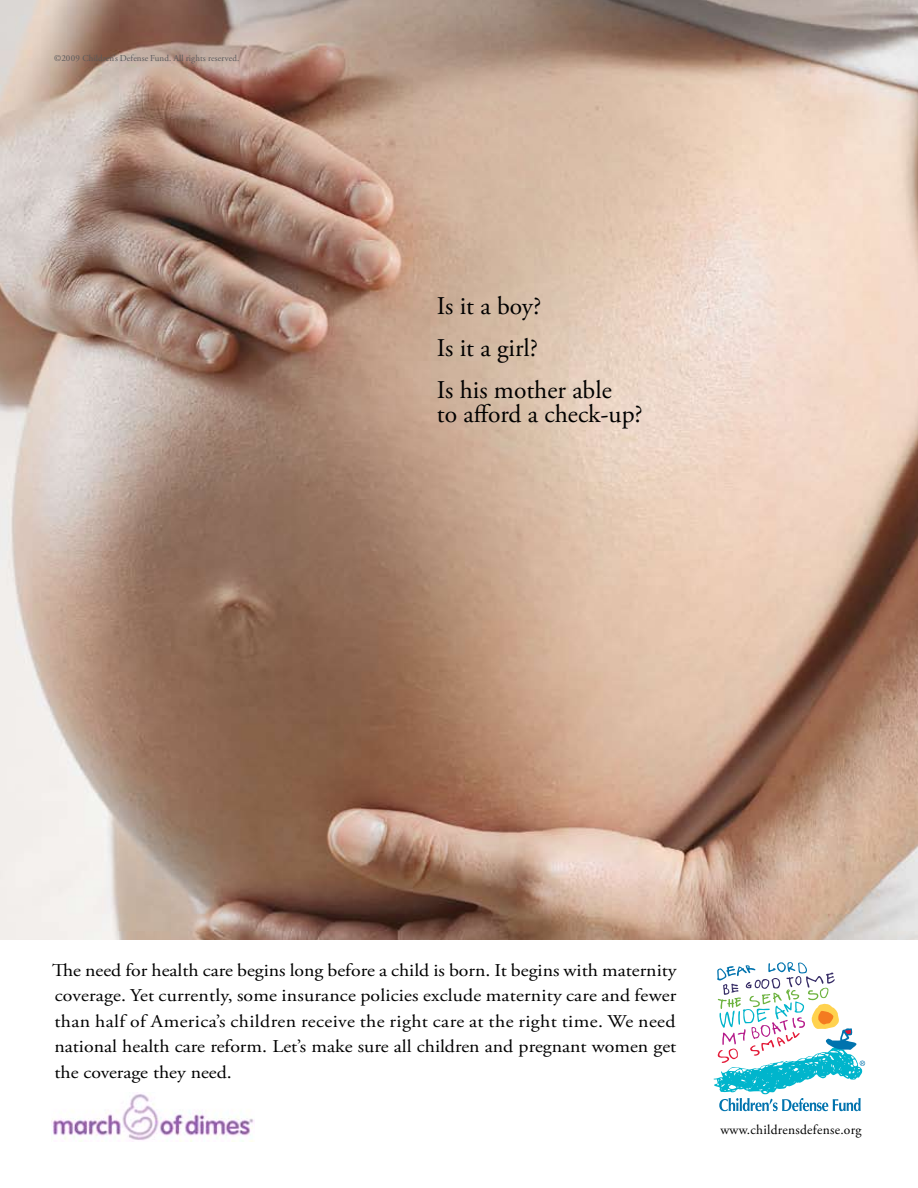
<style>
.page{position:relative;width:918px;height:1188px;background:#fff}
.page>*{position:absolute;margin:0;border:0;box-sizing:border-box;transform-origin:0 0}
.t1{font:25.5px/42px "Adobe Garamond Pro";color:#000}
.t2{font:18px/25.5px "Adobe Garamond Pro";color:#000;text-align:justify;scale:1.1 1}
.t3{font:13.5px "Adobe Garamond Pro";letter-spacing:.02em;color:#000}
.t4{font:9px "Adobe Garamond Pro";letter-spacing:.01em;color:#58595b}
</style>
<div class="page">
<img style="left:0;top:0;width:918px;height:940px">
<svg style="left:714px;top:962px;width:151px;height:149px"></svg>
<img style="left:51px;top:1094px;width:203px;height:48px">
<p class="t4" style="left:54px;top:53px;width:187px">©2009 Children’s Defense Fund. All rights reserved.</p>
<h1 class="t1" style="left:437px;top:286px;width:176px">Is it a boy?<br>Is it a girl?<br>Is his mother able</h1>
<h1 class="t1" style="left:437px;top:394px;width:207px">to afford a check-up?</h1>
<p class="t2" style="left:52px;top:958px;width:569px">The need for health care begins long before a child is born. It begins with maternity coverage. Yet currently, some insurance policies exclude maternity care and fewer than half of America’s children receive the right care at the right time. We need national health care reform. Let’s make sure all children and pregnant women get the coverage they need.</p>
<p class="t3" style="left:720px;top:1122px;width:143px">www.childrensdefense.org</p>
</div>
